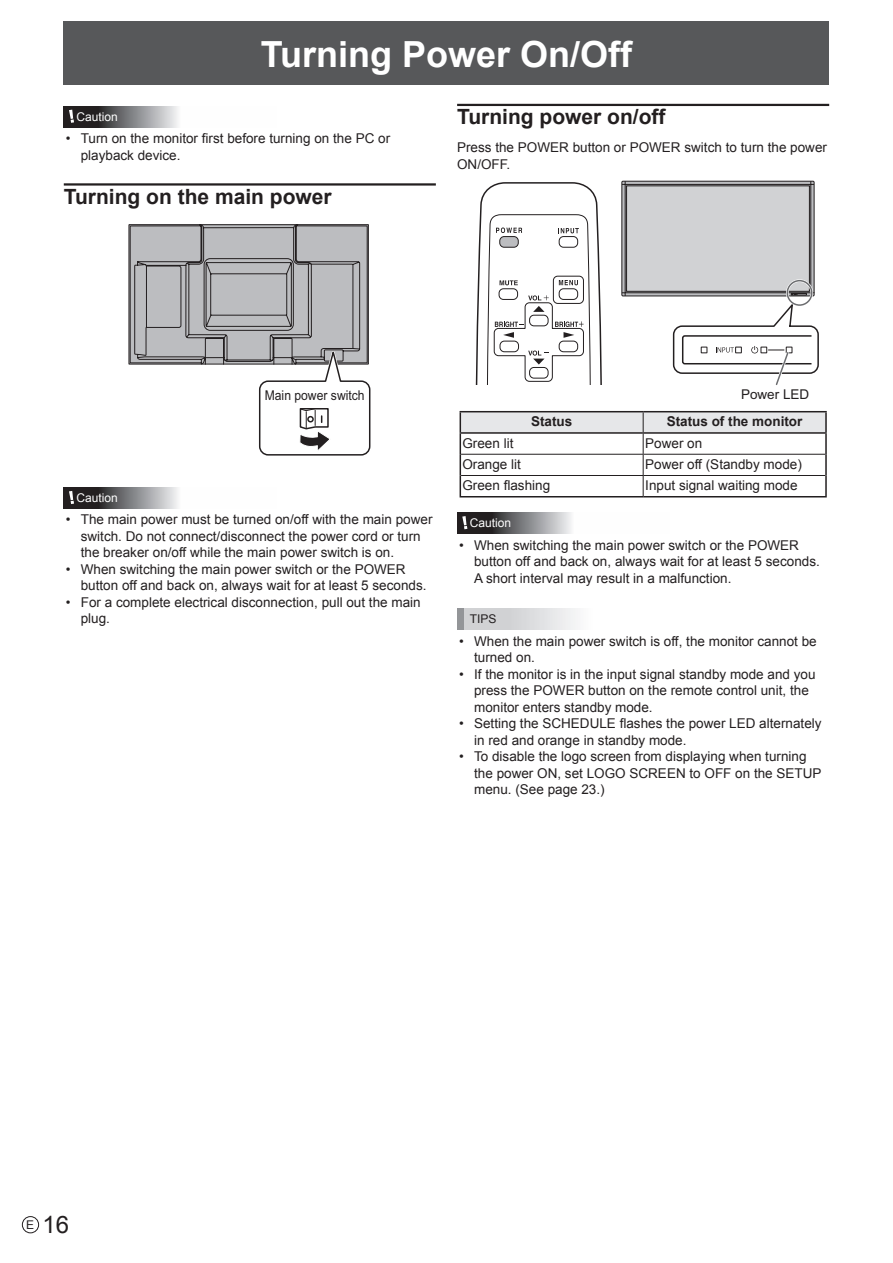
<style>
.page{position:relative;width:893px;height:1263px;background:#fff}
.page>*{position:absolute;margin:0;border:0;box-sizing:border-box;transform-origin:0 0}
.t1{font:700 36px "Arial";color:#fff}
.t2{font:24px "Arial";color:#231f20}
.t3{font:700 21px "Arial";color:#231f20}
.t4{font:13.5px/16.5px "Arial";color:#231f20}
.t5{font:700 13.5px "Arial";color:#231f20}
.t6{font:13.5px "Arial";color:#231f20;scale:.9 1}
.t7{font:12px "Arial";color:#fff}
.t8{font:12px "Arial";color:#231f20}
.s1{font-size:12px}
</style>
<div class="page">
<div style="left:64px;top:21px;width:765px;height:64px;background:#57585a"></div>
<div style="left:22px;top:1216px;width:17px;height:17px;border:1px solid #231f20;border-radius:50%"></div>
<hr style="left:64px;top:183px;width:372px;height:3px;background:#231f20">
<svg style="left:64px;top:106px;width:114px;height:21px;background:#706f71"></svg>
<svg style="left:69px;top:110px;width:5px;height:13px"></svg>
<svg style="left:130px;top:224px;width:241px;height:232px"></svg>
<svg style="left:64px;top:487px;width:114px;height:22px;background:#706f71"></svg>
<svg style="left:69px;top:491px;width:5px;height:13px"></svg>
<hr style="left:457px;top:104px;width:372px;height:2px;background:#231f20">
<svg style="left:475px;top:182px;width:127px;height:203px"></svg>
<svg style="left:621px;top:181px;width:198px;height:204px"></svg>
<hr style="left:643px;top:432px;width:184px;height:2px;background:#231f20">
<hr style="left:460px;top:411px;width:183px;height:1px;background:#231f20">
<hr style="left:643px;top:411px;width:184px;height:1px;background:#231f20">
<hr style="left:825px;top:412px;width:2px;height:20px;background:#231f20">
<hr style="left:825px;top:434px;width:2px;height:20px;background:#231f20">
<hr style="left:825px;top:454px;width:2px;height:21px;background:#231f20">
<hr style="left:825px;top:475px;width:2px;height:21px;background:#231f20">
<svg style="left:460px;top:412px;width:366px;height:84px"></svg>
<hr style="left:460px;top:496px;width:183px;height:1px;background:#231f20">
<hr style="left:643px;top:496px;width:184px;height:1px;background:#231f20">
<svg style="left:457px;top:512px;width:114px;height:22px;background:#6f6e70"></svg>
<svg style="left:462px;top:516px;width:5px;height:13px"></svg>
<div style="left:457px;top:608px;width:213px;height:22px;background:linear-gradient(to right,#c7c8ca,#fff)"></div>
<div style="left:457px;top:608px;width:6px;height:22px;background:#939598"></div>
<h1 class="t1" style="left:261px;top:31px;width:373px">Turning Power On/Off</h1>
<h3 class="t3" style="left:457px;top:103px;width:210px">Turning power on/off</h3>
<p class="t4" style="left:457px;top:139px;width:371px">Press the POWER button or POWER switch to turn the power<br>ON/OFF.</p>
<p class="t7" style="left:77px;top:109px;width:43px">Caution</p>
<p class="t4" style="left:81px;top:130px;width:311px;text-indent:-15px">• Turn on the monitor first before turning on the PC or playback device.</p>
<h3 class="t3" style="left:64px;top:183px;width:269px">Turning on the main power</h3>
<p class="t6" style="left:265px;top:387px;width:113px">Main power switch</p>
<p class="t7" style="left:77px;top:490px;width:43px">Caution</p>
<p class="t4" style="left:81px;top:512px;width:353px;text-indent:-15px">• The main power must be turned on/off with the main power switch. Do not connect/disconnect the power cord or turn the breaker on/off while the main power switch is on.</p>
<p class="t4" style="left:81px;top:561px;width:347px;text-indent:-15px">• When switching the main power switch or the POWER button off and back on, always wait for at least 5 seconds.</p>
<p class="t4" style="left:81px;top:594px;width:341px;text-indent:-15px">• For a complete electrical disconnection, pull out the main plug.</p>
<p class="t4" style="left:741px;top:386px;width:70px">Power LED</p>
<p class="t5" style="left:531px;top:413px;width:43px">Status</p>
<p class="t5" style="left:667px;top:413px;width:137px">Status of the monitor</p>
<p class="t4" style="left:462px;top:435px;width:53px">Green lit</p>
<p class="t4" style="left:645px;top:435px;width:59px">Power on</p>
<p class="t4" style="left:462px;top:456px;width:60px">Orange lit</p>
<p class="t4" style="left:645px;top:456px;width:158px">Power off (Standby mode)</p>
<p class="t4" style="left:462px;top:477px;width:89px">Green flashing</p>
<p class="t4" style="left:645px;top:477px;width:154px">Input signal waiting mode</p>
<p class="t7" style="left:470px;top:515px;width:43px">Caution</p>
<p class="t4" style="left:474px;top:537px;width:347px;text-indent:-15px">• When switching the main power switch or the POWER button off and back on, always wait for at least 5 seconds.<br>A short interval may result in a malfunction.</p>
<p class="t8" style="left:470px;top:611px;width:28px">TIPS</p>
<p class="t4" style="left:474px;top:633px;width:344px;text-indent:-15px">• When the main power switch is off, the monitor cannot be turned on.</p>
<p class="t4" style="left:474px;top:666px;width:343px;text-indent:-15px">• If the monitor is in the input signal standby mode and you press the POWER button on the remote control unit, the monitor enters standby mode.</p>
<p class="t4" style="left:474px;top:715px;width:349px;text-indent:-15px">• Setting the SCHEDULE flashes the power LED alternately in red and orange in standby mode.</p>
<p class="t4" style="left:474px;top:748px;width:349px;text-indent:-15px">• To disable the logo screen from displaying when turning the power ON, set LOGO SCREEN to OFF on the SETUP menu. (See page 23.)</p>
<h2 class="t2" style="left:26px;top:1208px;width:44px"><span class="s1">E</span> 16</h2>
</div>
